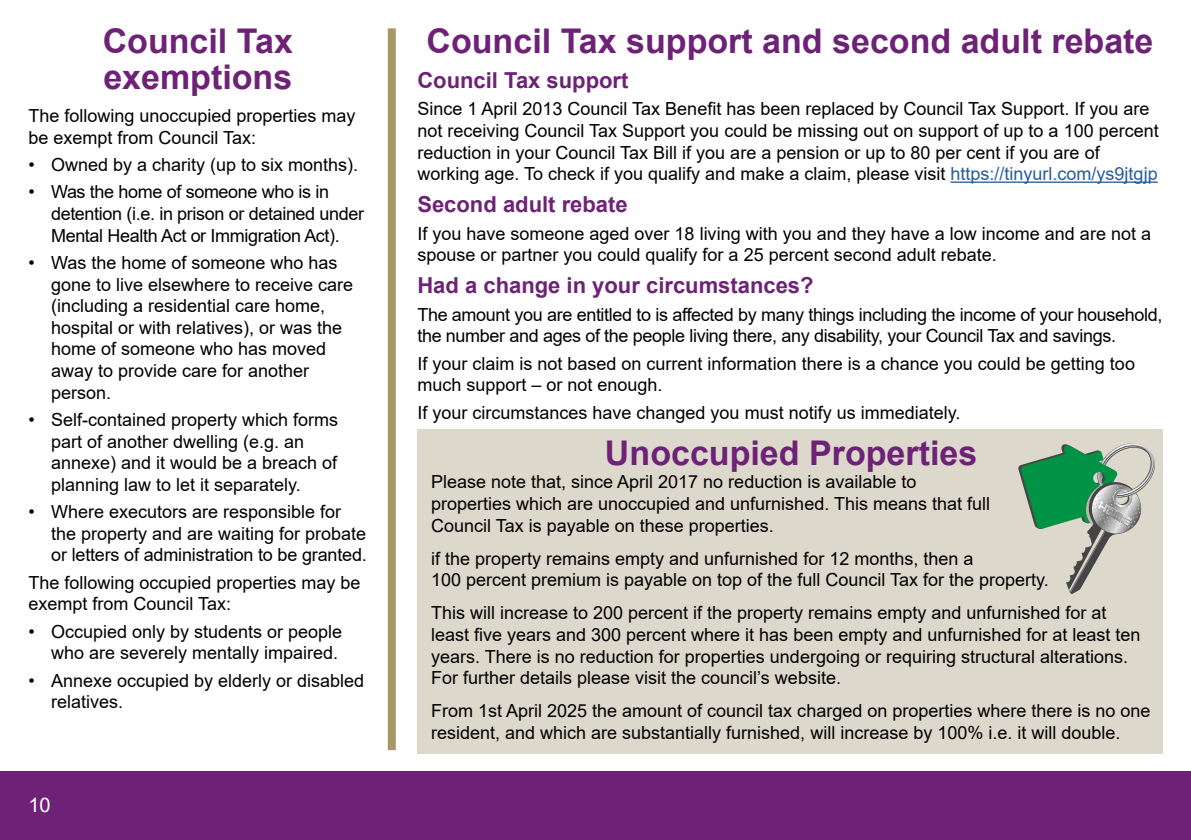
<style>
.page{position:relative;width:1191px;height:840px;background:#fff}
.page>*{position:absolute;margin:0;border:0;box-sizing:border-box;transform-origin:0 0}
.t1{font:700 34px/36px "Arial";color:#6e2277}
.t2{font:700 22px "Arial";color:#6e2277}
.t3{font:20px "Arial";color:#fff}
.t4{font:18px/21.6px "Arial";color:#000}
.t5{font:18px/21.6px "Arial";letter-spacing:-.02em;color:#000}
.s1{color:#275b9b}
</style>
<div class="page">
<div style="left:0;top:771px;width:1191px;height:68px;background:#6e2277"></div>
<div style="left:417px;top:429px;width:745px;height:324px;background:#dcd8cc"></div>
<hr style="left:950px;top:181px;width:207px;height:2px;background:#275b9b">
<svg style="left:1018px;top:443px;width:137px;height:151px"></svg>
<div style="left:388px;top:28px;width:8px;height:721px;background:#a89767"></div>
<p class="t1" style="left:103px;top:24px;width:192px">Council Tax exemptions</p>
<p class="t4" style="left:28px;top:105px;width:329px">The following unoccupied properties may be exempt from Council Tax:</p>
<p class="t4" style="left:28px;top:154px;width:331px">• Owned by a charity (up to six months).</p>
<p class="t5" style="left:51px;top:181px;width:315px;text-indent:-23px">• Was the home of someone who is in detention (i.e. in prison or detained under<br>Mental Health Act or Immigration Act).</p>
<p class="t4" style="left:51px;top:251px;width:304px;text-indent:-23px">• Was the home of someone who has gone to live elsewhere to receive care (including a residential care home, hospital or with relatives), or was the home of someone who has moved away to provide care for another person.</p>
<p class="t4" style="left:51px;top:408px;width:289px;text-indent:-23px">• Self-contained property which forms part of another dwelling (e.g. an annexe) and it would be a breach of planning law to let it separately.</p>
<p class="t4" style="left:51px;top:500px;width:317px;text-indent:-23px">• Where executors are responsible for the property and are waiting for probate or letters of administration to be granted.</p>
<p class="t4" style="left:28px;top:571px;width:334px">The following occupied properties may be exempt from Council Tax:</p>
<p class="t4" style="left:28px;top:620px;width:315px;text-align:right">• Occupied only by students or people who are severely mentally impaired.</p>
<p class="t4" style="left:51px;top:669px;width:315px;text-indent:-23px">• Annexe occupied by elderly or disabled relatives.</p>
<p class="t3" style="left:28px;top:790px;width:24px">10</p>
<p class="t1" style="left:426px;top:24px;width:728px">Council Tax support and second adult rebate</p>
<p class="t2" style="left:417px;top:65px;width:213px">Council Tax support</p>
<p class="t4" style="left:417px;top:98px;width:743px">Since 1 April 2013 Council Tax Benefit has been replaced by Council Tax Support. If you are not receiving Council Tax Support you could be missing out on support of up to a 100 percent reduction in your Council Tax Bill if you are a pension or up to 80 per cent if you are of working age. To check if you qualify and make a claim, please visit <span class="s1">https://tinyurl.com/ys9jtgjp</span></p>
<p class="t2" style="left:417px;top:189px;width:212px">Second adult rebate</p>
<p class="t4" style="left:417px;top:222px;width:735px">If you have someone aged over 18 living with you and they have a low income and are not a spouse or partner you could qualify for a 25 percent second adult rebate.</p>
<p class="t2" style="left:417px;top:270px;width:398px">Had a change in your circumstances?</p>
<p class="t5" style="left:417px;top:303px;width:746px">The amount you are entitled to is affected by many things including the income of your household, the number and ages of the people living there, any disability, your Council Tax and savings.</p>
<p class="t4" style="left:417px;top:352px;width:719px">If your claim is not based on current information there is a chance you could be getting too much support – or not enough.</p>
<p class="t4" style="left:417px;top:401px;width:544px">If your circumstances have changed you must notify us immediately.</p>
<p class="t1" style="left:605px;top:435px;width:374px">Unoccupied Properties</p>
<p class="t4" style="left:431px;top:471px;width:487px">Please note that, since April 2017 no reduction is available to</p>
<p class="t4" style="left:431px;top:492px;width:560px">properties which are unoccupied and unfurnished. This means that full</p>
<p class="t4" style="left:431px;top:514px;width:344px">Council Tax is payable on these properties.</p>
<p class="t4" style="left:431px;top:547px;width:544px">if the property remains empty and unfurnished for 12 months, then a</p>
<p class="t4" style="left:431px;top:568px;width:619px">100 percent premium is payable on top of the full Council Tax for the property.</p>
<p class="t4" style="left:431px;top:601px;width:711px">This will increase to 200 percent if the property remains empty and unfurnished for at least five years and 300 percent where it has been empty and unfurnished for at least ten years. There is no reduction for properties undergoing or requiring structural alterations.<br>For further details please visit the council’s website.</p>
<p class="t4" style="left:431px;top:699px;width:721px">From 1st April 2025 the amount of council tax charged on properties where there is no one resident, and which are substantially furnished, will increase by 100% i.e. it will double.</p>
</div>
